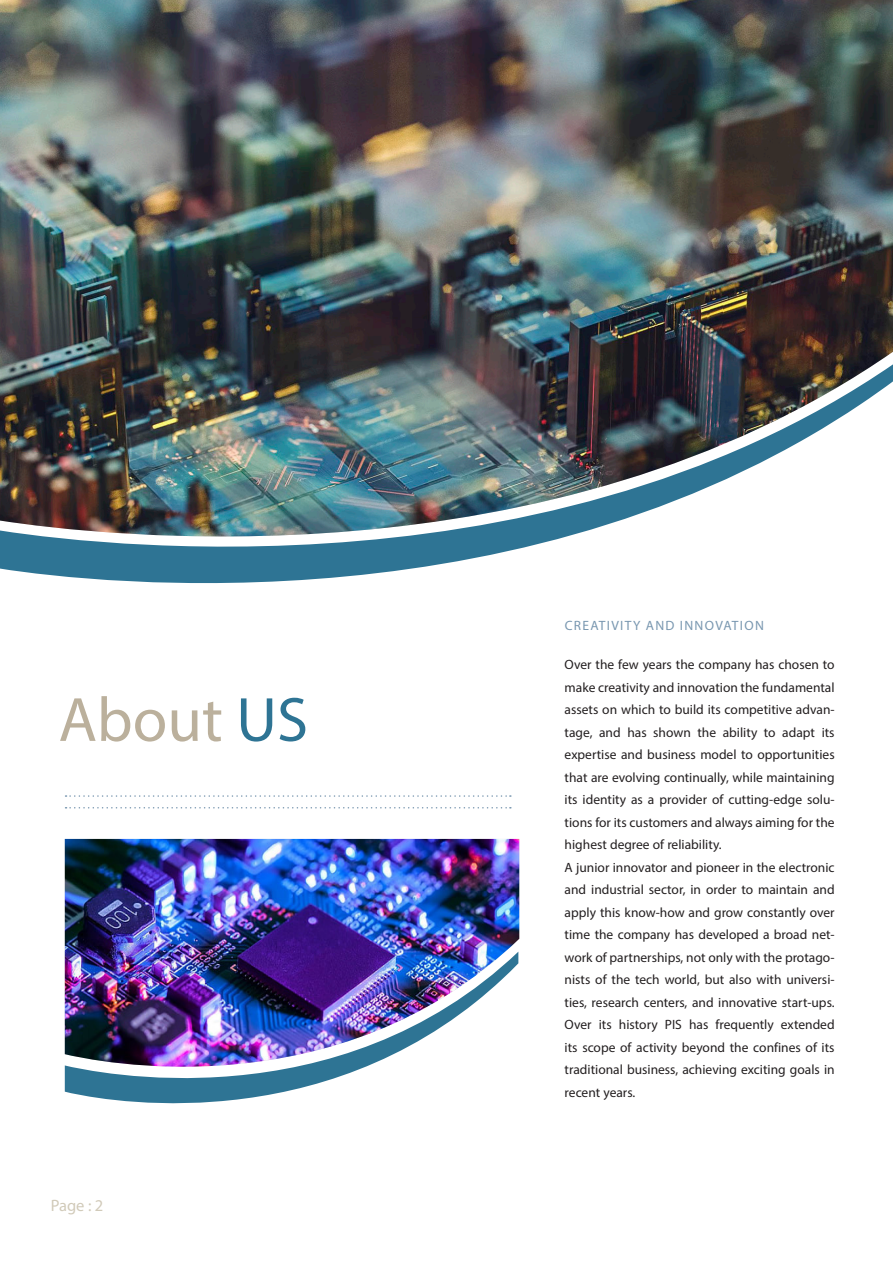
<style>
.page{position:relative;width:893px;height:1263px;background:#fff}
.page>*{position:absolute;margin:0;border:0;box-sizing:border-box;transform-origin:0 0}
.t1{font:63px "Myriad Pro";color:#bbb09c}
.t2{font:16.5px "Myriad Pro";color:#d1cab9}
.t3{font:13.5px/22.5px "Myriad Pro";color:#231f20;text-align:justify}
.t4{font:13.5px "Myriad Pro";letter-spacing:.095em;color:#7997b0}
.s1{color:#2e7494}
</style>
<div class="page">
<svg style="left:66px;top:795px;width:445px;height:2px"></svg>
<svg style="left:66px;top:807px;width:445px;height:1px"></svg>
<svg style="left:0;top:538px;width:561px;height:46px;fill:#2e7494"></svg>
<img style="left:0;top:0;width:893px;height:538px">
<svg style="left:65px;top:1068px;width:297px;height:36px;fill:#2e7494"></svg>
<img style="left:65px;top:839px;width:454px;height:229px">
<p class="t1" style="left:58px;top:681px;width:251px">About <span class="s1">US</span></p>
<p class="t2" style="left:51px;top:1195px;width:54px">Page : 2</p>
<p class="t4" style="left:565px;top:617px;width:201px">CREATIVITY AND INNOVATION</p>
<p class="t3" style="left:565px;top:653px;width:272px">Over the few years the company has chosen to make creativity and innovation the fundamental assets on which to build its competitive advan&shy;tage, and has shown the ability to adapt its expertise and business model to opportunities that are evolving continually, while maintaining its identity as a provider of cutting-edge solu&shy;tions for its customers and always aiming for the highest degree of reliability.</p>
<p class="t3" style="left:565px;top:856px;width:272px">A junior innovator and pioneer in the electronic and industrial sector, in order to maintain and apply this know-how and grow constantly over time the company has developed a broad net&shy;work of partnerships, not only with the protago&shy;nists of the tech world, but also with universi&shy;ties, research centers, and innovative start-ups.<br>Over its history PIS has frequently extended its scope of activity beyond the confines of its traditional business, achieving exciting goals in recent years.</p>
</div>
